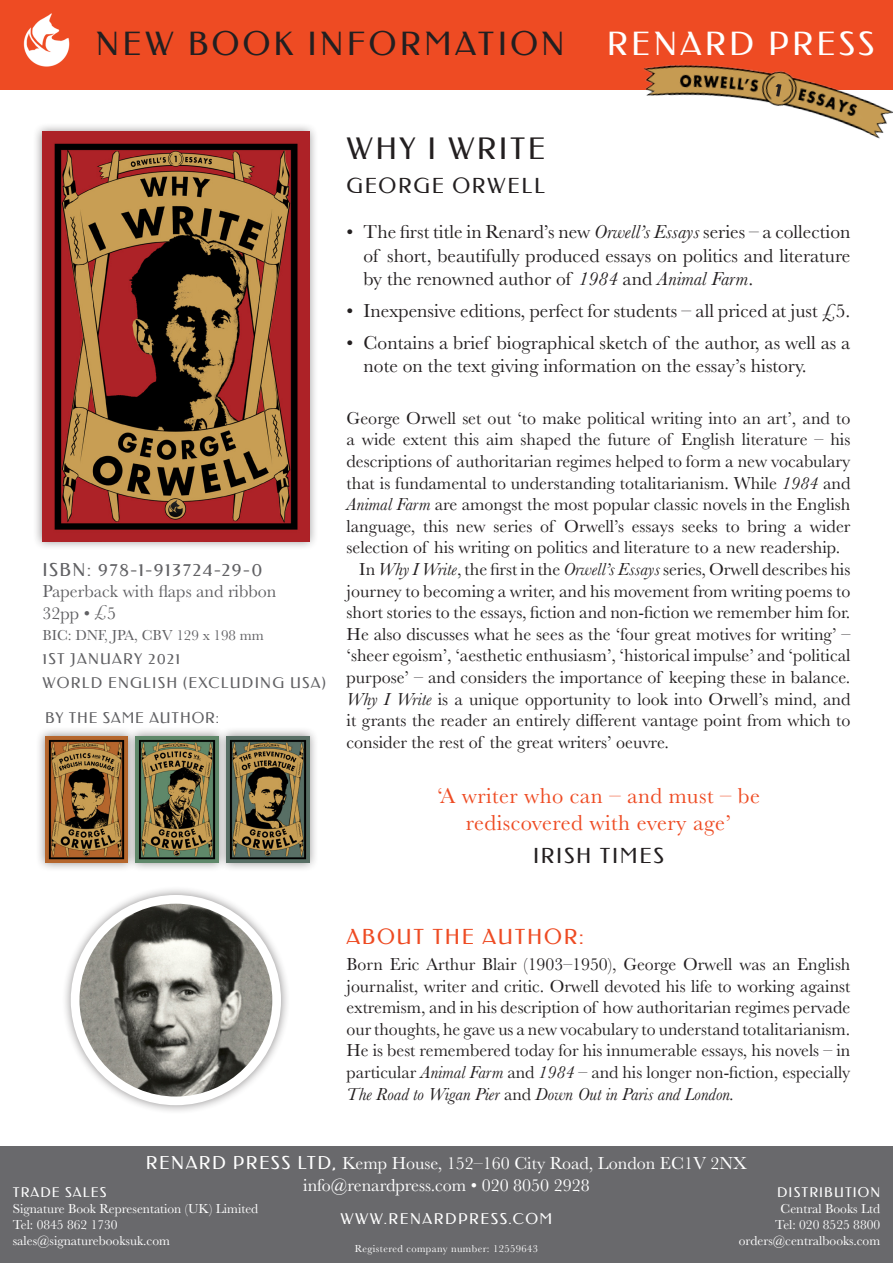
<style>
.page{position:relative;width:893px;height:1263px;background:#fff}
.page>*{position:absolute;margin:0;border:0;box-sizing:border-box;transform-origin:0 0}
.subsub_head{font:32.4px "Federo";letter-spacing:.1em;color:#231f20}
.subsub_head-2{font:32.4px "Federo";letter-spacing:.1em;color:#fff}
.t1{font:30px "Federo";letter-spacing:.08em;color:#231f20}
.QUOTE{font:22.5px/27px "Baskerville";letter-spacing:.02em;color:#ee4b23;text-align:center}
.AUTHOR{font:21px "Federo";letter-spacing:.08em;color:#ee4b23}
.AUTHOR-2{font:21px "Federo";letter-spacing:.08em;color:#231f20}
.QUOTE_AUTHOR{font:21px "Federo";letter-spacing:.08em;color:#231f20}
.BULLETS{font:19.5px/23.4px "Baskerville";color:#231f20;text-align:justify}
.BODY-NOIND{font:18px/21.6px "Baskerville";color:#231f20;text-align:justify}
.t2{font:18px "Baskerville";color:#fff}
.t3{font:18px "Baskerville";color:#616164}
.t4{font:18px "Federo";letter-spacing:.08em;color:#616164}
.t5{font:15px "Federo";letter-spacing:.08em;color:#616164}
.t6{font:15px "Baskerville";color:#616164}
.t7{font:15px "Federo";letter-spacing:.1em;color:#fff}
.t8{font:15px "Federo";letter-spacing:.06em;color:#616164}
.t9{font:13.5px "Baskerville";color:#fff}
.t10{font:13.5px "Federo";letter-spacing:.08em;color:#fff}
.t11{font:10.5px "Baskerville";letter-spacing:.04em;color:#fff}
.s1{font-style:italic}
.s2{font-family:"Federo"}
</style>
<div class="page">
<div style="left:0;top:0;width:893px;height:89px;background:#ee4b23"></div>
<div style="left:0;top:1146px;width:893px;height:117px;background:#69696c"></div>
<img style="left:23px;top:13px;width:47px;height:54px">
<div style="left:33px;top:122px;width:286px;height:429px;background:#231f20;opacity:.5"></div>
<img style="left:43px;top:132px;width:266px;height:409px">
<div style="left:61px;top:886px;width:229px;height:229px;background:#231f20;opacity:.5"></div>
<img style="left:75px;top:899px;width:202px;height:202px;border-radius:101px">
<div style="left:71px;top:895px;width:210px;height:210px;border:9px solid #fff;border-radius:50%"></div>
<div style="left:35px;top:726px;width:103px;height:146px;background:#231f20;opacity:.5"></div>
<img style="left:45px;top:736px;width:81px;height:127px">
<div style="left:126px;top:726px;width:102px;height:146px;background:#231f20;opacity:.5"></div>
<img style="left:136px;top:736px;width:81px;height:127px">
<div style="left:217px;top:726px;width:102px;height:146px;background:#231f20;opacity:.5"></div>
<img style="left:227px;top:736px;width:82px;height:127px">
<img style="left:638px;top:65px;width:255px;height:74px">
<svg style="left:774px;top:83px;width:9px;height:15px"></svg>
<p class="subsub_head" style="left:96px;top:25px;width:470px">NEW BOOK INFORMATION</p>
<p class="subsub_head-2" style="left:607px;top:25px;width:269px">RENARD PRESS</p>
<p class="t4" style="left:43px;top:559px;width:221px">ISBN: 978-1-913724-29-0</p>
<p class="t3" style="left:43px;top:580px;width:235px">Paperback with flaps and ribbon</p>
<p class="t3" style="left:43px;top:602px;width:75px">32pp • <sup>£</sup>5</p>
<p class="t6" style="left:43px;top:625px;width:223px">BIC: DNF, JPA, CBV 129 x 198 mm</p>
<p class="t5" style="left:43px;top:650px;width:139px">1ST JANUARY 2021</p>
<p class="t5" style="left:43px;top:674px;width:285px">WORLD ENGLISH (EXCLUDING USA)</p>
<p class="t8" style="left:45px;top:710px;width:175px">BY THE SAME AUTHOR:</p>
<p class="t1" style="left:347px;top:132px;width:200px">WHY I WRITE</p>
<p class="AUTHOR-2" style="left:347px;top:174px;width:200px">GEORGE ORWELL</p>
<p class="BULLETS" style="left:364px;top:220px;width:488px;text-indent:-17px">• The first title in Renard’s new <span class="s1">Orwell’s Essays</span> series – a collection of short, beautifully produced essays on politics and literature by the renowned author of <span class="s1">1984</span> and <span class="s1">Animal Farm</span>.</p>
<p class="BULLETS" style="left:347px;top:299px;width:505px">• Inexpensive editions, perfect for students – all priced at just £5.</p>
<p class="BULLETS" style="left:364px;top:331px;width:488px;text-indent:-17px">• Contains a brief biographical sketch of the author, as well as a note on the text giving information on the essay’s history.</p>
<p class="BODY-NOIND" style="left:347px;top:407px;width:505px">George Orwell set out ‘to make political writing into an art’, and to a wide extent this aim shaped the future of English literature – his descriptions of authoritarian regimes helped to form a new vocabulary that is fundamental to understanding totalitarianism. While <span class="s1">1984</span> and <span class="s1">Animal Farm</span> are amongst the most popular classic novels in the English language, this new series of Orwell’s essays seeks to bring a wider selection of his writing on politics and literature to a new readership.</p>
<p class="BODY-NOIND" style="left:347px;top:559px;width:505px;text-indent:13px">In <span class="s1">Why I Write</span>, the first in the <span class="s1">Orwell’s Essays</span> series, Orwell describes his journey to becoming a writer, and his movement from writing poems to short stories to the essays, fiction and non-fiction we remember him for.<br>He also discusses what he sees as the ‘four great motives for writing’ – ‘sheer egoism’, ‘aesthetic enthusiasm’, ‘historical impulse’ and ‘political purpose’ – and considers the importance of keeping these in balance.<br><span class="s1">Why I Write</span> is a unique opportunity to look into Orwell’s mind, and it grants the reader an entirely different vantage point from which to consider the rest of the great writers’ oeuvre.</p>
<p class="QUOTE" style="left:437px;top:782px;width:324px">‘A writer who can – and must – be rediscovered with every age’</p>
<p class="QUOTE_AUTHOR" style="left:533px;top:844px;width:132px">IRISH TIMES</p>
<p class="AUTHOR" style="left:347px;top:925px;width:239px">ABOUT THE AUTHOR:</p>
<p class="BODY-NOIND" style="left:347px;top:953px;width:505px">Born Eric Arthur Blair (1903–1950), George Orwell was an English journalist, writer and critic. Orwell devoted his life to working against extremism, and in his description of how authoritarian regimes pervade our thoughts, he gave us a new vocabulary to understand totalitarianism.<br>He is best remembered today for his innumerable essays, his novels – in particular <span class="s1">Animal Farm</span> and <span class="s1">1984</span> – and his longer non-fiction, especially <span class="s1">The Road to Wigan Pier</span> and <span class="s1">Down Out in Paris and London.</span></p>
<p class="t2" style="left:146px;top:1152px;width:602px"><span class="s2">RENARD PRESS LTD,</span> Kemp House, 152–160 City Road, London EC1V 2NX</p>
<p class="t2" style="left:303px;top:1173px;width:288px">info@renardpress.com • 020 8050 2928</p>
<p class="t7" style="left:341px;top:1210px;width:213px">WWW.RENARDPRESS.COM</p>
<p class="t11" style="left:355px;top:1242px;width:185px">Registered company number: 12559643</p>
<p class="t10" style="left:13px;top:1184px;width:95px">TRADE SALES</p>
<p class="t10" style="left:777px;top:1184px;width:105px">DISTRIBUTION</p>
<p class="t9" style="left:13px;top:1200px;width:247px">Signature Book Representation (UK) Limited</p>
<p class="t9" style="left:781px;top:1200px;width:101px">Central Books Ltd</p>
<p class="t9" style="left:13px;top:1216px;width:106px">Tel: 0845 862 1730</p>
<p class="t9" style="left:775px;top:1216px;width:106px">Tel: 020 8525 8800</p>
<p class="t9" style="left:13px;top:1232px;width:159px">sales@signaturebooksuk.com</p>
<p class="t9" style="left:739px;top:1232px;width:143px">orders@centralbooks.com</p>
</div>
